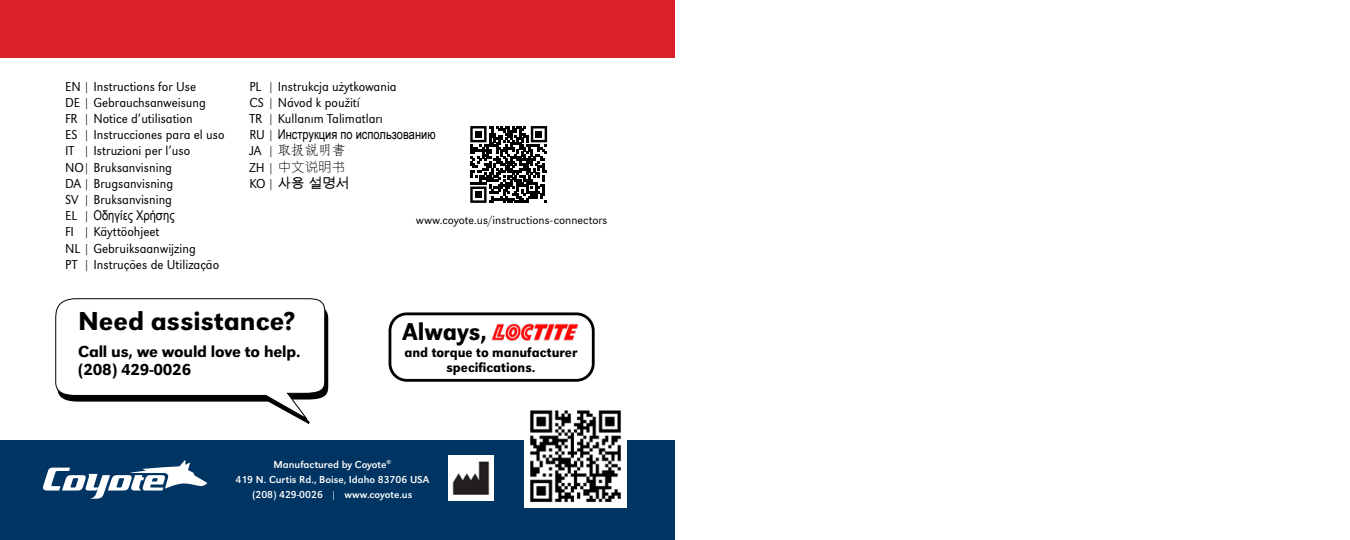
<style>
.page{position:relative;width:1350px;height:540px;background:#fff}
.page>*{position:absolute;margin:0;border:0;box-sizing:border-box;transform-origin:0 0}
.t1{font:500 27px "URW Grotesk";color:#000}
.t2{font:500 25.35px "URW Grotesk Nar";color:#000}
.t3{font:500 16.5px/18.6px "URW Grotesk";letter-spacing:-.01em;color:#000}
.t4{font:500 14.1px/15px "URW Grotesk Nar";color:#000;text-align:center}
.t5{font:300 13.5px/16.2px "URW Grotesk Nar";color:#000}
.t6{font:13.5px "Arial Narrow";color:#000}
.t7{font:13.5px "Adobe Fangsong Std";color:#000}
.t8{font:300 13.5px "Microsoft Jheng Hei";color:#000}
.t9{font:13.5px "Arial Unicode MS";color:#000}
.t10{font:300 12px "URW Grotesk";color:#000}
.t11{font:10.5px/15px "URW Grotesk";color:#fff;text-align:center}
.s1{font-family:"URW Grotesk Nar";font-weight:300}
.s2{font-family:"URW Grotesk Nar"}
</style>
<div class="page">
<svg style="left:470px;top:126px;width:77px;height:77px"></svg>
<div style="left:475px;top:131px;width:7px;height:7px;background:#000"></div>
<div style="left:535px;top:131px;width:7px;height:7px;background:#000"></div>
<div style="left:475px;top:191px;width:7px;height:7px;background:#000"></div>
<img style="left:491px;top:323px;width:88px;height:18px">
<div style="left:389px;top:312px;width:206px;height:70px;border:3px solid #000;border-radius:17px"></div>
<svg style="left:305px;top:310px;width:24px;height:114px"></svg>
<svg style="left:55px;top:298px;width:271px;height:124px"></svg>
<div style="left:0;top:441px;width:675px;height:99px;background:#003462"></div>
<img style="left:448px;top:456px;width:45px;height:45px">
<svg style="left:43px;top:460px;width:164px;height:39px"></svg>
<img style="left:524px;top:410px;width:103px;height:97px">
<div style="left:0;top:0;width:675px;height:58px;background:#da2128"></div>
<p class="t5" style="left:65px;top:78px;width:161px">EN | Instructions for Use<br>DE | Gebrauchsanweisung<br>FR | Notice d’utilisation<br>ES | Instrucciones para el uso<br>IT | Istruzioni per l’uso<br>NO| Bruksanvisning<br>DA| Brugsanvisning<br>SV | Bruksanvisning</p>
<p class="t6" style="left:65px;top:206px;width:111px"><span class="s1">EL |</span> Οδηγίες Χρήσης</p>
<p class="t5" style="left:65px;top:224px;width:156px">FI | Käyttöohjeet<br>NL | Gebruiksaanwijzing<br>PT | Instruções de Utilização</p>
<p class="t5" style="left:249px;top:78px;width:149px">PL | Instrukcja użytkowania<br>CS | Návod k použití<br>TR | Kullanım Talimatları</p>
<p class="t6" style="left:249px;top:125px;width:188px"><span class="s1">RU |</span> Инструкция по использованию</p>
<p class="t7" style="left:249px;top:142px;width:97px"><span class="s1">JA |</span> 取扱説明書</p>
<p class="t8" style="left:249px;top:158px;width:97px"><span class="s2">ZH |</span> 中文说明书</p>
<p class="t9" style="left:249px;top:173px;width:101px"><span class="s1">KO|</span> 사용 설명서</p>
<p class="t10" style="left:416px;top:213px;width:193px">www.coyote.us/instructions-connectors</p>
<h1 class="t1" style="left:78px;top:305px;width:219px">Need assistance?</h1>
<p class="t3" style="left:78px;top:342px;width:224px">Call us, we would love to help. (208) 429-0026</p>
<h2 class="t2" style="left:402px;top:317px;width:86px">Always,</h2>
<p class="t4" style="left:405px;top:345px;width:174px">and torque to manufacturer specifications.</p>
<p class="t11" style="left:236px;top:457px;width:195px">Manufactured by Coyote<sup>®<br></sup>419 N. Curtis Rd., Boise, Idaho 83706 USA (208) 429-0026 | www.coyote.us</p>
</div>
